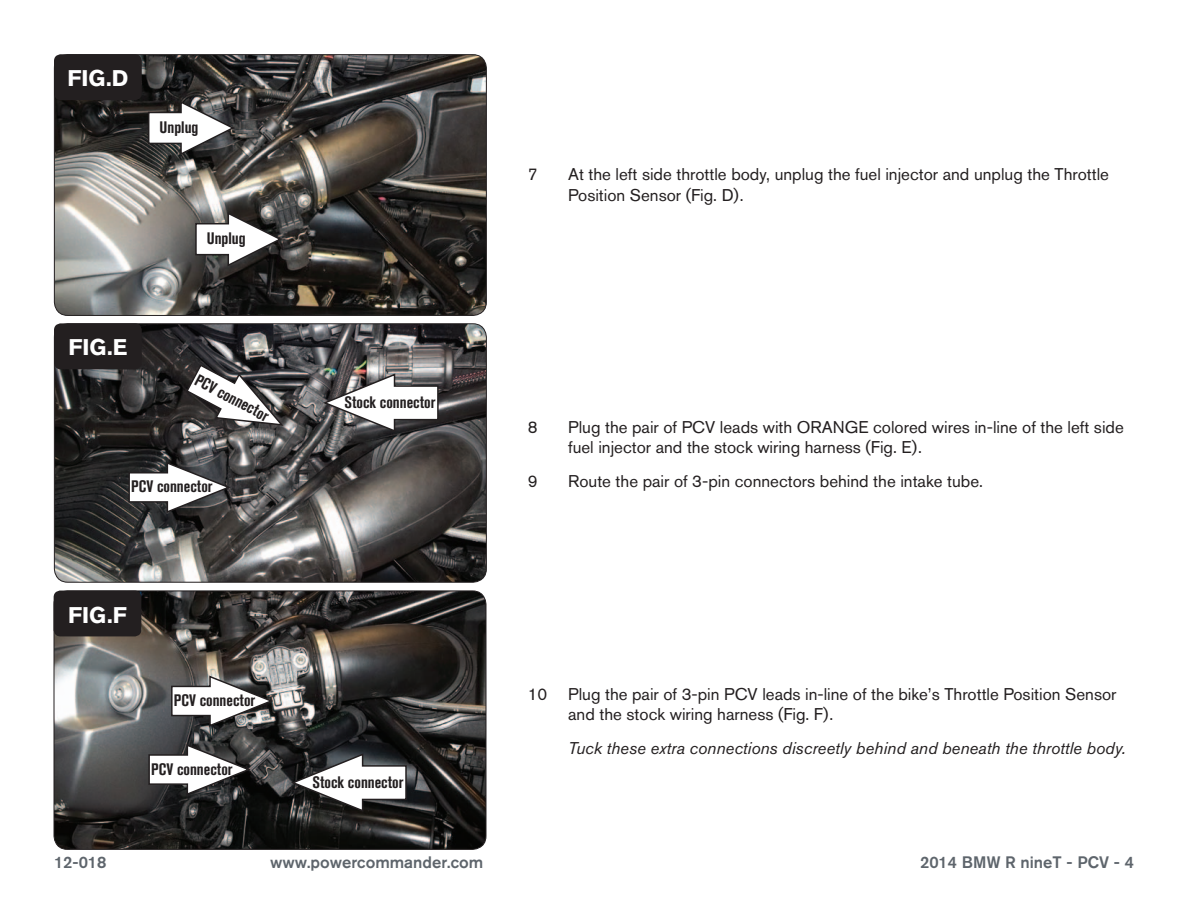
<style>
.page{position:relative;width:1188px;height:918px;background:#fff}
.page>*{position:absolute;margin:0;border:0;box-sizing:border-box;transform-origin:0 0}
.t1{font:700 22.5px "Akzidenz Grotesk BQ";color:#fff}
.Bodycopy{font:16.8px/20.2px "Akzidenz Grotesk BQ";color:#231f20}
.Bodycopy-2{font:italic 16.8px "Akzidenz Grotesk BQ";color:#231f20}
.t2{font:700 condensed 16.5px "Akzidenz Grotesk BQ";color:#231f20}
.t3{font:500 16.5px "Akzidenz Grotesk BQ";color:#5e656c}
</style>
<div class="page">
<img style="left:54px;top:55px;width:432px;height:260px">
<div style="left:54px;top:54px;width:433px;height:262px;border:1px solid #231f20;border-radius:14px"></div>
<img style="left:54px;top:591px;width:432px;height:258px">
<div style="left:54px;top:591px;width:432px;height:259px;border:1px solid #231f20;border-radius:14px"></div>
<div style="left:54px;top:591px;width:87px;height:45px;background:#231f20;border-radius:7px"></div>
<div style="left:54px;top:54px;width:88px;height:46px;background:#231f20;border-radius:7px"></div>
<img style="left:54px;top:324px;width:431px;height:257px">
<div style="left:54px;top:323px;width:433px;height:260px;border:1px solid #231f20;border-radius:14px"></div>
<div style="left:54px;top:323px;width:88px;height:46px;background:#231f20;border-radius:7px"></div>
<svg style="left:147px;top:100px;width:89px;height:56px"></svg>
<svg style="left:194px;top:211px;width:89px;height:56px"></svg>
<svg style="left:128px;top:461px;width:105px;height:53px"></svg>
<svg style="left:185px;top:363px;width:100px;height:64px"></svg>
<svg style="left:321px;top:373px;width:118px;height:60px"></svg>
<svg style="left:148px;top:743px;width:105px;height:53px"></svg>
<svg style="left:170px;top:674px;width:105px;height:54px"></svg>
<svg style="left:289px;top:752px;width:119px;height:61px"></svg>
<p class="t1" style="left:67px;top:65px;width:62px">FIG.D</p>
<p class="t2" style="left:160px;top:118px;width:40px">Unplug</p>
<p class="t1" style="left:68px;top:335px;width:61px">FIG.E</p>
<p class="t2" style="left:207px;top:229px;width:40px">Unplug</p>
<p class="t2" style="left:200px;top:370px;width:83px;rotate:28deg">PCV connector</p>
<p class="t2" style="left:131px;top:477px;width:83px">PCV connector</p>
<p class="t2" style="left:344px;top:393px;width:93px">Stock connector</p>
<p class="t1" style="left:68px;top:602px;width:60px">FIG.F</p>
<p class="t2" style="left:174px;top:691px;width:83px">PCV connector</p>
<p class="t2" style="left:151px;top:760px;width:83px">PCV connector</p>
<p class="t2" style="left:313px;top:773px;width:93px">Stock connector</p>
<p class="Bodycopy" style="left:528px;top:164px;width:11px">7</p>
<p class="Bodycopy" style="left:568px;top:164px;width:542px">At the left side throttle body, unplug the fuel injector and unplug the Throttle<br>Position Sensor (Fig. D).</p>
<p class="Bodycopy" style="left:528px;top:417px;width:11px">8</p>
<p class="Bodycopy" style="left:568px;top:417px;width:557px">Plug the pair of PCV leads with ORANGE colored wires in-line of the left side fuel injector and the stock wiring harness (Fig. E).</p>
<p class="Bodycopy" style="left:528px;top:471px;width:11px">9</p>
<p class="Bodycopy" style="left:568px;top:471px;width:416px">Route the pair of 3-pin connectors behind the intake tube.</p>
<p class="Bodycopy" style="left:568px;top:684px;width:550px;text-indent:-40px">10 Plug the pair of 3-pin PCV leads in-line of the bike’s Throttle Position Sensor and the stock wiring harness (Fig. F).</p>
<p class="Bodycopy-2" style="left:568px;top:738px;width:559px">Tuck these extra connections discreetly behind and beneath the throttle body.</p>
<p class="t3" style="left:54px;top:852px;width:54px">12-018</p>
<p class="t3" style="left:270px;top:852px;width:215px">www.powercommander.com</p>
<p class="t3" style="left:920px;top:852px;width:215px">2014 BMW R nineT - PCV - 4</p>
</div>
